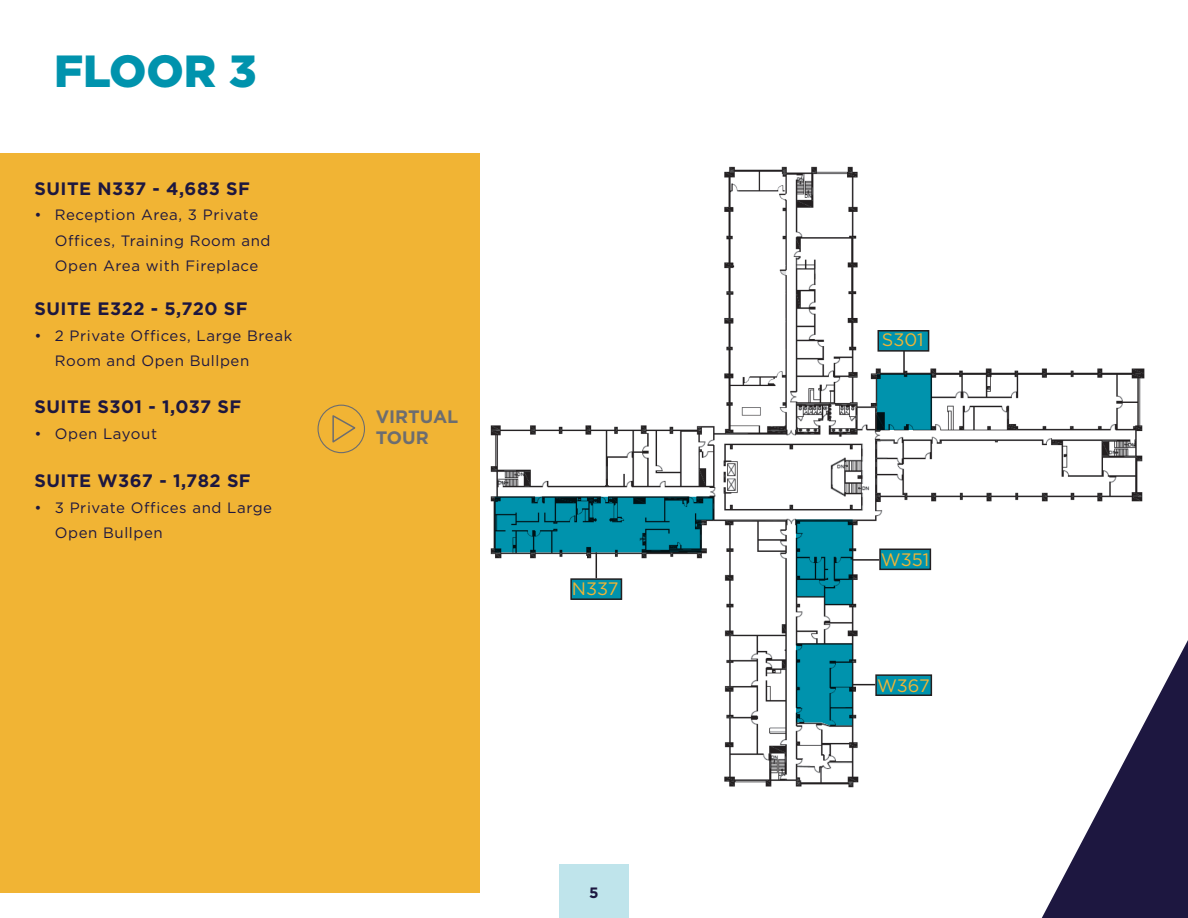
<style>
.page{position:relative;width:1188px;height:918px;background:#fff}
.page>*{position:absolute;margin:0;border:0;box-sizing:border-box;transform-origin:0 0}
.t1{font:900 45px "Gotham";color:#0093ad}
.t2{font:700 18px "Gotham";letter-spacing:.025em;color:#1d1740}
.t3{font:18px "Gotham";color:#f1b434}
.Paragraph_Style{font:700 18px "Gotham";color:#6c6d70}
.t4{font:15px/25.5px "Gotham";letter-spacing:.04em;color:#1d1740}
.t5{font:700 15px "Gotham";color:#1d1740}
</style>
<div class="page">
<div style="left:560px;top:864px;width:69px;height:54px;background:#bfe4eb"></div>
<img style="left:490px;top:166px;width:544px;height:622px">
<div style="left:672px;top:273px;width:52px;height:25px;background:#fff"></div>
<div style="left:883px;top:332px;width:40px;height:38px;background:#fff"></div>
<div style="left:858px;top:549px;width:52px;height:24px;background:#fff;border:2px solid #fff"></div>
<div style="left:856px;top:676px;width:52px;height:25px;background:#fff"></div>
<div style="left:561px;top:561px;width:52px;height:31px;background:#fff"></div>
<div style="left:0;top:153px;width:480px;height:739px;background:#f1b434"></div>
<svg style="left:318px;top:405px;width:47px;height:48px"></svg>
<svg style="left:1034px;top:368px;width:154px;height:550px"></svg>
<div style="left:571px;top:579px;width:50px;height:20px;background:#0093ad"></div>
<div style="left:570px;top:578px;width:52px;height:22px;border:2px solid #231f20"></div>
<div style="left:878px;top:331px;width:51px;height:20px;background:#0093ad"></div>
<div style="left:878px;top:330px;width:51px;height:22px;border:2px solid #231f20"></div>
<div style="left:880px;top:549px;width:50px;height:20px;background:#0093ad"></div>
<div style="left:879px;top:549px;width:52px;height:21px;border:2px solid #231f20"></div>
<div style="left:876px;top:675px;width:55px;height:20px;background:#0093ad"></div>
<div style="left:875px;top:674px;width:57px;height:22px;border:2px solid #231f20"></div>
<div style="left:877px;top:374px;width:55px;height:56px;background:#0093ad"></div>
<hr style="left:903px;top:351px;width:2px;height:23px;background:#231f20">
<svg style="left:495px;top:497px;width:219px;height:81px"></svg>
<svg style="left:796px;top:519px;width:57px;height:86px;background:#0b859b"></svg>
<hr style="left:853px;top:559px;width:26px;height:2px;background:#231f20">
<svg style="left:796px;top:644px;width:79px;height:82px"></svg>
<p class="t1" style="left:54px;top:40px;width:204px">FLOOR 3</p>
<p class="t2" style="left:35px;top:176px;width:217px">SUITE N337 - 4,683 SF</p>
<p class="t4" style="left:55px;top:202px;width:217px;text-indent:-20px">• Reception Area, 3 Private<br>Offices, Training Room and<br>Open Area with Fireplace</p>
<p class="t2" style="left:35px;top:297px;width:215px">SUITE E322 - 5,720 SF</p>
<p class="t4" style="left:55px;top:322px;width:239px;text-indent:-20px">• 2 Private Offices, Large Break<br>Room and Open Bullpen</p>
<p class="t2" style="left:35px;top:395px;width:208px">SUITE S301 - 1,037 SF</p>
<p class="t4" style="left:35px;top:420px;width:124px">• Open Layout</p>
<p class="t2" style="left:35px;top:469px;width:218px">SUITE W367 - 1,782 SF</p>
<p class="t4" style="left:55px;top:494px;width:219px;text-indent:-20px">• 3 Private Offices and Large<br>Open Bullpen</p>
<p class="Paragraph_Style" style="left:376px;top:405px;width:84px">VIRTUAL</p>
<p class="Paragraph_Style" style="left:376px;top:426px;width:55px">TOUR</p>
<p class="t3" style="left:572px;top:577px;width:48px">N337</p>
<p class="t5" style="left:589px;top:883px;width:11px">5</p>
<p class="t3" style="left:882px;top:328px;width:43px">S301</p>
<p class="t3" style="left:881px;top:548px;width:50px">W351</p>
<p class="t3" style="left:877px;top:674px;width:54px">W367</p>
</div>
